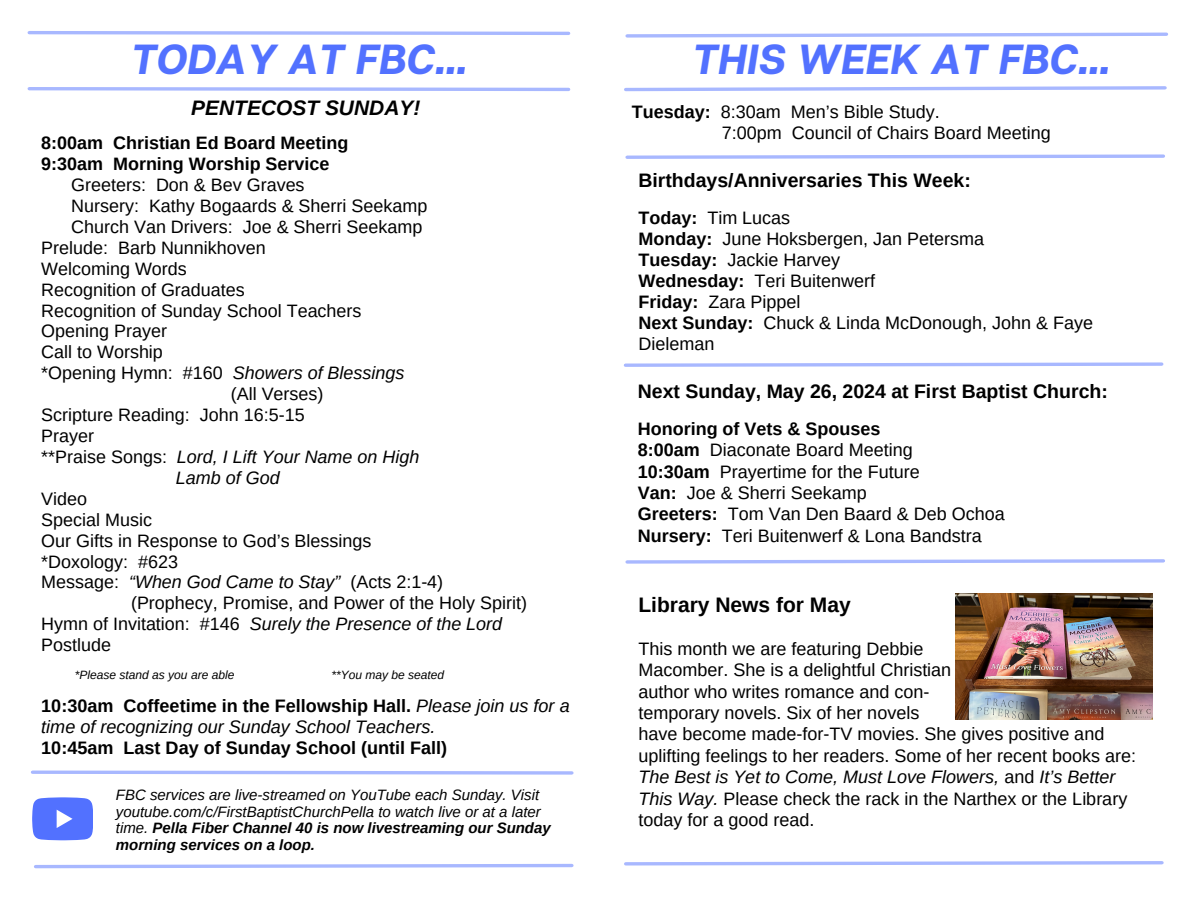
<style>
.page{position:relative;width:1188px;height:918px;background:#fff}
.page>*{position:absolute;margin:0;border:0;box-sizing:border-box;transform-origin:0 0}
.t1{font:italic 700 42px "Articulat CF";color:#5271ff}
.t2{font:700 21px "Arimo";color:#000}
.t3{font:italic 700 21px "Arimo";color:#000}
.t4{font:700 19.5px "Arimo";color:#000}
.t5{font:18px/21.3px "Arimo";color:#000}
.t6{font:700 18px/20.9px "Arimo";color:#000}
.t7{font:italic 18px "Arimo";color:#000}
.t8{font:italic 15px/16.8px "Arimo";color:#000}
.t9{font:italic 12px "Arimo";color:#000}
.s1{font-style:normal}
.s2{font-style:italic}
.s3{font-weight:400;font-style:italic}
.s4{font-weight:700}
</style>
<div class="page">
<svg style="left:32px;top:797px;width:61px;height:43px;background:#6681ff"></svg>
<svg style="left:624px;top:86px;width:543px;height:5px"></svg>
<svg style="left:27px;top:87px;width:544px;height:4px;background:#b6c3ff"></svg>
<svg style="left:27px;top:31px;width:544px;height:4px;background:#b6c3ff"></svg>
<svg style="left:625px;top:154px;width:540px;height:5px"></svg>
<svg style="left:625px;top:32px;width:543px;height:6px"></svg>
<svg style="left:624px;top:362px;width:540px;height:5px"></svg>
<svg style="left:31px;top:770px;width:543px;height:5px"></svg>
<svg style="left:34px;top:864px;width:540px;height:4px;background:#b6c4ff"></svg>
<svg style="left:625px;top:559px;width:540px;height:5px"></svg>
<img style="left:955px;top:593px;width:197px;height:127px">
<svg style="left:624px;top:861px;width:540px;height:5px"></svg>
<h5 class="t1" style="left:131px;top:33px;width:337px">TODAY AT FBC...</h5>
<h1 class="t3" style="left:191px;top:96px;width:231px">PENTECOST SUNDAY!</h1>
<h4 class="t6" style="left:41px;top:133px;width:309px">8:00am Christian Ed Board Meeting</h4>
<h4 class="t6" style="left:41px;top:153px;width:290px">9:30am Morning Worship Service</h4>
<h4 class="t5" style="left:71px;top:174px;width:235px">Greeters: Don &amp; Bev Graves</h4>
<h4 class="t5" style="left:71px;top:195px;width:358px">Nursery: Kathy Bogaards &amp; Sherri Seekamp</h4>
<h4 class="t5" style="left:71px;top:216px;width:353px">Church Van Drivers: Joe &amp; Sherri Seekamp</h4>
<h4 class="t5" style="left:41px;top:237px;width:226px">Prelude: Barb Nunnikhoven</h4>
<h4 class="t5" style="left:41px;top:258px;width:147px">Welcoming Words</h4>
<h4 class="t5" style="left:41px;top:279px;width:205px">Recognition of Graduates</h4>
<h4 class="t5" style="left:41px;top:300px;width:322px">Recognition of Sunday School Teachers</h4>
<h4 class="t5" style="left:41px;top:321px;width:127px">Opening Prayer</h4>
<h4 class="t5" style="left:41px;top:341px;width:123px">Call to Worship</h4>
<h4 class="t7" style="left:41px;top:363px;width:365px"><span class="s1">*Opening Hymn: #160</span> Showers of Blessings</h4>
<h4 class="t5" style="left:231px;top:383px;width:94px">(All Verses)</h4>
<h4 class="t5" style="left:41px;top:404px;width:265px">Scripture Reading: John 16:5-15</h4>
<h4 class="t5" style="left:41px;top:425px;width:54px">Prayer</h4>
<h4 class="t7" style="left:41px;top:447px;width:380px"><span class="s1">**Praise Songs:</span> Lord, I Lift Your Name on High</h4>
<h4 class="t7" style="left:176px;top:468px;width:105px">Lamb of God</h4>
<h4 class="t5" style="left:41px;top:488px;width:47px">Video</h4>
<h4 class="t5" style="left:41px;top:509px;width:112px">Special Music</h4>
<h4 class="t5" style="left:41px;top:530px;width:332px">Our Gifts in Response to God’s Blessings</h4>
<h4 class="t5" style="left:41px;top:551px;width:138px">*Doxology: #623</h4>
<h4 class="t5" style="left:41px;top:572px;width:403px">Message: <span class="s2">“When God Came to Stay”</span> (Acts 2:1-4)</h4>
<h4 class="t5" style="left:131px;top:592px;width:397px">(Prophecy, Promise, and Power of the Holy Spirit)</h4>
<h4 class="t5" style="left:41px;top:613px;width:200px">Hymn of Invitation: #146</h4>
<h3 class="t7" style="left:250px;top:614px;width:254px">Surely the Presence of the Lord</h3>
<h3 class="t5" style="left:41px;top:634px;width:71px">Postlude</h3>
<h3 class="t9" style="left:75px;top:668px;width:161px">*Please stand as you are able</h3>
<h3 class="t9" style="left:331px;top:668px;width:114px">**You may be seated</h3>
<h3 class="t6" style="left:41px;top:696px;width:530px">10:30am Coffeetime in the Fellowship Hall. <span class="s3">Please join us for a time of recognizing our Sunday School Teachers.<br></span>10:45am Last Day of Sunday School (until Fall)</h3>
<h4 class="t8" style="left:116px;top:786px;width:436px">FBC services are live-streamed on YouTube each Sunday. Visit youtube.com/c/FirstBaptistChurchPella to watch live or at a later time. <span class="s4">Pella Fiber Channel 40 is now livestreaming our Sunday morning services on a loop.</span></h4>
<h1 class="t1" style="left:693px;top:33px;width:419px">THIS WEEK AT FBC...</h1>
<h3 class="t5" style="left:722px;top:101px;width:331px;text-indent:-90px"><span class="s4">Tuesday:</span> 8:30am Men’s Bible Study.<br>7:00pm Council of Chairs Board Meeting</h3>
<h3 class="t4" style="left:638px;top:169px;width:334px">Birthdays/Anniversaries This Week:</h3>
<h4 class="t5" style="left:638px;top:207px;width:456px"><span class="s4">Today:</span> Tim Lucas<br><span class="s4">Monday:</span> June Hoksbergen, Jan Petersma<br><span class="s4">Tuesday:</span> Jackie Harvey<br><span class="s4">Wednesday:</span> Teri Buitenwerf<br><span class="s4">Friday:</span> Zara Pippel<br><span class="s4">Next Sunday:</span> Chuck &amp; Linda McDonough, John &amp; Faye<br>Dieleman</h4>
<h4 class="t4" style="left:638px;top:380px;width:472px">Next Sunday, May 26, 2024 at First Baptist Church:</h4>
<p class="t5" style="left:638px;top:418px;width:368px"><span class="s4">Honoring of Vets &amp; Spouses<br>8:00am</span> Diaconate Board Meeting<br><span class="s4">10:30am</span> Prayertime for the Future<br><span class="s4">Van:</span> Joe &amp; Sherri Seekamp<br><span class="s4">Greeters:</span> Tom Van Den Baard &amp; Deb Ochoa<br><span class="s4">Nursery:</span> Teri Buitenwerf &amp; Lona Bandstra</p>
<h4 class="t2" style="left:638px;top:593px;width:214px">Library News for May</h4>
<p class="t5" style="left:638px;top:638px;width:499px">This month we are featuring Debbie<br>Macomber. She is a delightful Christian<br>author who writes romance and con-<br>temporary novels. Six of her novels<br>have become made-for-TV movies. She gives positive and uplifting feelings to her readers. Some of her recent books are:<br><span class="s2">The Best is Yet to Come, Must Love Flowers,</span> and <span class="s2">It’s Better This Way.</span> Please check the rack in the Narthex or the Library today for a good read.</p>
</div>
